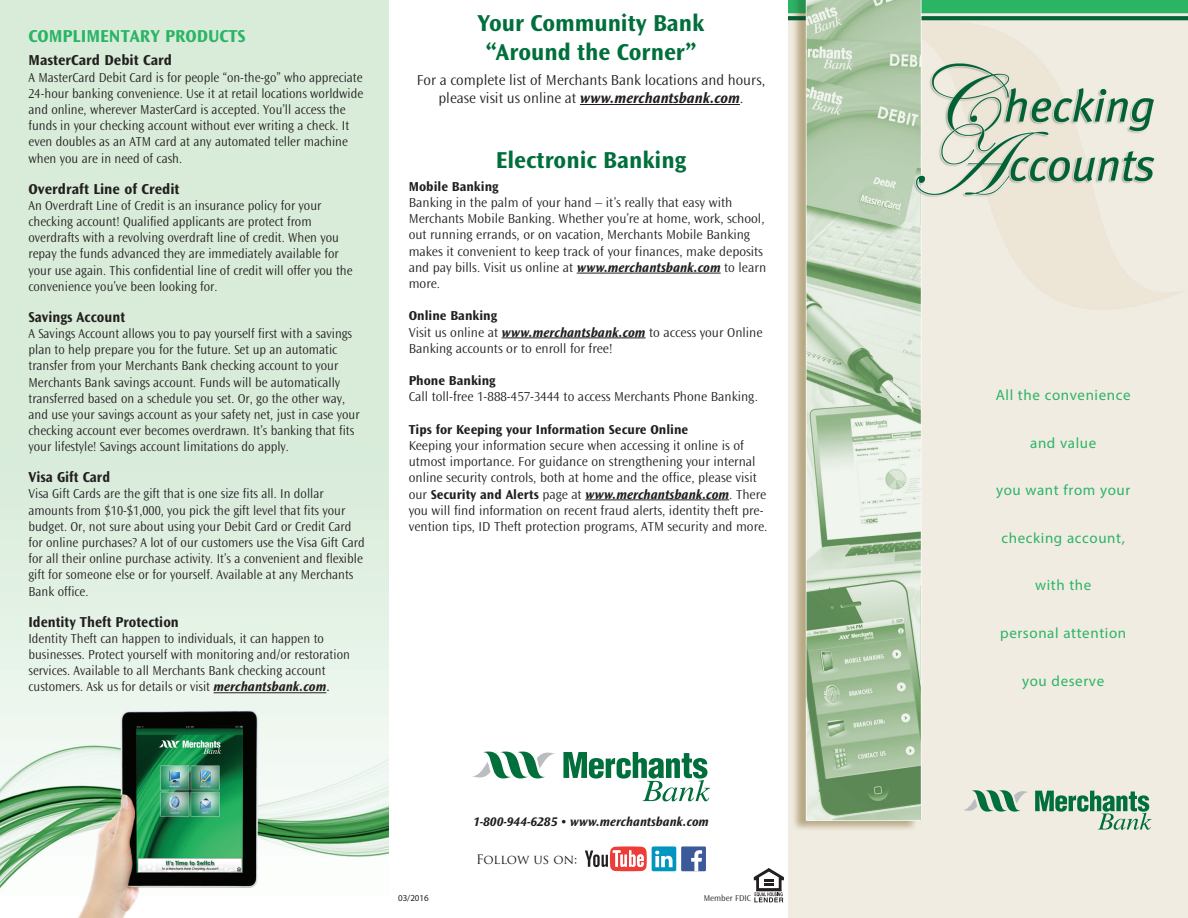
<style>
.page{position:relative;width:1188px;height:918px;background:#fff}
.page>*{position:absolute;margin:0;border:0;box-sizing:border-box;transform-origin:0 0}
.t1{font:700 24px/28.8px "Ocean Sans";color:#006f3c;text-align:center}
.main_header{font:700 18px "Ocean Sans";color:#2cb466}
.t2{font:300 15px/18px "Ocean Sans";color:#231f20;text-align:center}
.t3{font:15px "Myriad Pro";letter-spacing:.04em;color:#2cb466}
.body_copy{font:700 15px "Ocean Sans";color:#231f20;scale:.95 1}
.body_copy-2{font:700 15px "Ocean Sans";color:#231f20}
.body_copy-3{font:300 13.5px/16.2px "Ocean Sans";color:#231f20;scale:.95 1}
.Body{font:300 13.5px/16.2px "Ocean Sans";color:#231f20}
.Body-2{font:700 13.5px "Ocean Sans";color:#231f20}
.t4{font:italic 700 13.05px "Ocean Sans";color:#231f20}
.t5{font:12.75px "Trajan Pro";letter-spacing:-.005em;color:#231f20}
.t6{font:9px "Myriad Pro";color:#231f20}
.t7{font:300 8.7px "Ocean Sans";color:#231f20}
.s1{font-weight:700;font-style:italic}
.s2{font-weight:400}
.s3{font-weight:700}
</style>
<div class="page">
<img style="left:0;top:0;width:389px;height:918px">
<img style="left:789px;top:0;width:399px;height:918px">
<hr style="left:214px;top:692px;width:112px;height:1px;background:#231f20">
<svg style="left:962px;top:788px;width:67px;height:30px;background:#b3cab7"></svg>
<svg style="left:1035px;top:791px;width:117px;height:39px;background:#9dc0a8"></svg>
<svg style="left:754px;top:868px;width:30px;height:34px"></svg>
<hr style="left:580px;top:104px;width:160px;height:1px;background:#231f20">
<hr style="left:577px;top:273px;width:144px;height:1px;background:#231f20">
<hr style="left:502px;top:338px;width:144px;height:1px;background:#231f20">
<hr style="left:585px;top:500px;width:144px;height:1px;background:#231f20">
<svg style="left:472px;top:751px;width:83px;height:28px"></svg>
<svg style="left:563px;top:752px;width:147px;height:49px"></svg>
<div style="left:652px;top:846px;width:24px;height:25px;background:#0096c0;border-radius:2px"></div>
<svg style="left:655px;top:851px;width:18px;height:16px"></svg>
<svg style="left:585px;top:846px;width:62px;height:25px"></svg>
<div style="left:681px;top:846px;width:25px;height:25px;background:#3c5a99"></div>
<svg style="left:691px;top:850px;width:11px;height:21px"></svg>
<p class="main_header" style="left:28px;top:26px;width:219px">COMPLIMENTARY PRODUCTS</p>
<p class="body_copy-2" style="left:28px;top:52px;width:145px">MasterCard Debit Card</p>
<p class="body_copy-3" style="left:28px;top:69px;width:354px">A MasterCard Debit Card is for people “on-the-go” who appreciate 24-hour banking convenience. Use it at retail locations worldwide and online, wherever MasterCard is accepted. You’ll access the funds in your checking account without ever writing a check. It even doubles as an ATM card at any automated teller machine when you are in need of cash.</p>
<p class="body_copy-2" style="left:28px;top:180px;width:153px">Overdraft Line of Credit</p>
<p class="body_copy-3" style="left:28px;top:197px;width:343px">An Overdraft Line of Credit is an insurance policy for your checking account! Qualified applicants are protect from overdrafts with a revolving overdraft line of credit. When you repay the funds advanced they are immediately available for your use again. This confidential line of credit will offer you the convenience you’ve been looking for.</p>
<p class="body_copy" style="left:28px;top:308px;width:103px">Savings Account</p>
<p class="body_copy-3" style="left:28px;top:326px;width:350px">A Savings Account allows you to pay yourself first with a savings plan to help prepare you for the future. Set up an automatic transfer from your Merchants Bank checking account to your Merchants Bank savings account. Funds will be automatically transferred based on a schedule you set. Or, go the other way, and use your savings account as your safety net, just in case your checking account ever becomes overdrawn. It’s banking that fits your lifestyle! Savings account limitations do apply.</p>
<p class="body_copy" style="left:28px;top:469px;width:87px">Visa Gift Card</p>
<p class="body_copy-3" style="left:28px;top:486px;width:355px">Visa Gift Cards are the gift that is one size fits all. In dollar amounts from $10-$1,000, you pick the gift level that fits your budget. Or, not sure about using your Debit Card or Credit Card for online purchases? A lot of our customers use the Visa Gift Card for all their online purchase activity. It’s a convenient and flexible gift for someone else or for yourself. Available at any Merchants Bank office.</p>
<p class="body_copy" style="left:28px;top:613px;width:160px">Identity Theft Protection</p>
<p class="body_copy-3" style="left:28px;top:630px;width:340px">Identity Theft can happen to individuals, it can happen to businesses. Protect yourself with monitoring and/or restoration services. Available to all Merchants Bank checking account customers. Ask us for details or visit <span class="s1">merchantsbank.com</span><span class="s2">.</span></p>
<p class="t1" style="left:477px;top:9px;width:229px">Your Community Bank “Around the Corner”</p>
<p class="t2" style="left:417px;top:71px;width:350px">For a complete list of Merchants Bank locations and hours, please visit us online at <span class="s1">www.merchantsbank.com</span>.</p>
<p class="t1" style="left:496px;top:146px;width:192px">Electronic Banking</p>
<p class="Body-2" style="left:409px;top:179px;width:91px">Mobile Banking</p>
<p class="Body" style="left:409px;top:195px;width:359px">Banking in the palm of your hand – it’s really that easy with Merchants Mobile Banking. Whether you’re at home, work, school, out running errands, or on vacation, Merchants Mobile Banking makes it convenient to keep track of your finances, make deposits and pay bills. Visit us online at <span class="s1">www.merchantsbank.com</span> to learn more.</p>
<p class="Body-2" style="left:409px;top:308px;width:90px">Online Banking</p>
<p class="Body" style="left:409px;top:324px;width:355px">Visit us online at <span class="s1">www.merchantsbank.com</span> to access your Online<br>Banking accounts or to enroll for free!</p>
<p class="Body-2" style="left:409px;top:373px;width:88px">Phone Banking</p>
<p class="Body" style="left:409px;top:389px;width:351px">Call toll-free 1-888-457-3444 to access Merchants Phone Banking.</p>
<p class="Body-2" style="left:409px;top:422px;width:281px">Tips for Keeping your Information Secure Online</p>
<p class="Body" style="left:409px;top:438px;width:360px">Keeping your information secure when accessing it online is of utmost importance. For guidance on strengthening your internal online security controls, both at home and the office, please visit our <span class="s3">Security and Alerts</span> page at <span class="s1">www.merchantsbank.com</span>. There you will find information on recent fraud alerts, identity theft pre&shy;vention tips, ID Theft protection programs, ATM security and more.</p>
<p class="t6" style="left:398px;top:892px;width:32px">03/2016</p>
<p class="t4" style="left:473px;top:815px;width:237px">1-800-944-6285 • www.merchantsbank.com</p>
<p class="t5" style="left:476px;top:851px;width:103px">Follow us on:</p>
<p class="t7" style="left:704px;top:893px;width:49px">Member FDIC</p>
<p class="t3" style="left:996px;top:386px;width:136px">All the convenience</p>
<p class="t3" style="left:1030px;top:434px;width:68px">and value</p>
<p class="t3" style="left:996px;top:481px;width:136px">you want from your</p>
<p class="t3" style="left:1002px;top:529px;width:125px">checking account,</p>
<p class="t3" style="left:1035px;top:576px;width:58px">with the</p>
<p class="t3" style="left:1000px;top:624px;width:127px">personal attention</p>
<p class="t3" style="left:1022px;top:671px;width:84px">you deserve</p>
</div>
